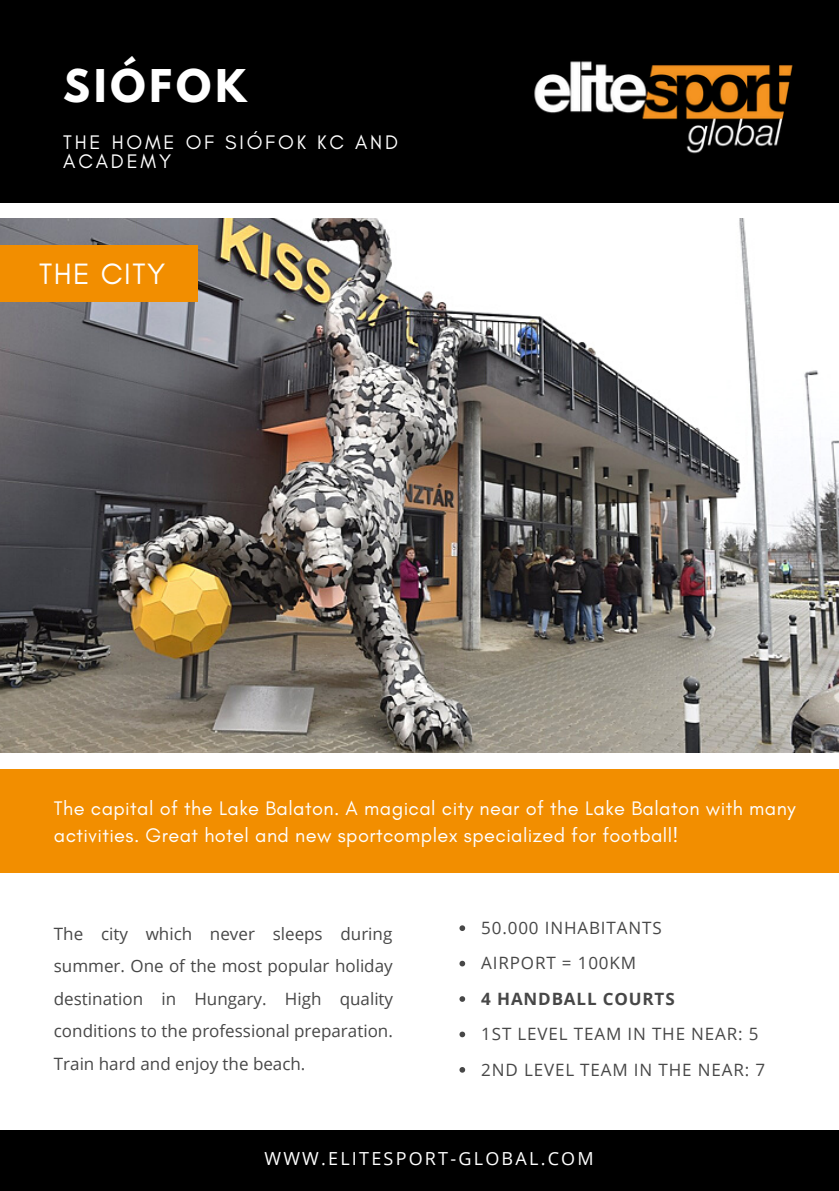
<style>
.page{position:relative;width:839px;height:1191px;background:#fff}
.page>*{position:absolute;margin:0;border:0;box-sizing:border-box;transform-origin:0 0}
.t1{font:700 40px "League Spartan";letter-spacing:.1em;color:#fff}
.t2{font:30px "Glacial Indifference";letter-spacing:.05em;color:#fff}
.t3{font:20px/27px "Glacial Indifference";letter-spacing:.02em;color:#fff}
.t4{font:20px/19.6px "Glacial Indifference";letter-spacing:.14em;color:#fff}
.t5{font:18px "Open Sans";letter-spacing:.125em;color:#fff}
.t6{font:17px/32.6px "Open Sans";letter-spacing:.05em;color:#474747}
.t7{font:700 17px "Open Sans";letter-spacing:.05em;color:#474747}
</style>
<div class="page">
<svg style="left:459px;top:925px;width:6px;height:6px"></svg>
<svg style="left:459px;top:961px;width:6px;height:5px"></svg>
<svg style="left:459px;top:996px;width:6px;height:6px"></svg>
<svg style="left:459px;top:1032px;width:6px;height:5px"></svg>
<svg style="left:459px;top:1067px;width:6px;height:6px"></svg>
<div style="left:0;top:769px;width:838px;height:104px;background:#f28e00"></div>
<div style="left:0;top:0;width:838px;height:203px;background:#000"></div>
<img style="left:534px;top:61px;width:259px;height:93px">
<img style="left:0;top:218px;width:838px;height:534px">
<div style="left:0;top:246px;width:197px;height:55px;background:#f28e00"></div>
<div style="left:0;top:1131px;width:838px;height:60px;background:#000"></div>
<h1 class="t1" style="left:63px;top:66px;width:185px">SIÓFOK</h1>
<p class="t4" style="left:63px;top:132px;width:336px">THE HOME OF SIÓFOK KC AND<br>ACADEMY</p>
<h2 class="t2" style="left:39px;top:256px;width:128px">THE CITY</h2>
<p class="t3" style="left:54px;top:794px;width:743px">The capital of the Lake Balaton. A magical city near of the Lake Balaton with many activities. Great hotel and new sportcomplex specialized for football!</p>
<p class="t6" style="left:54px;top:917px;width:341px;text-align:justify">The city which never sleeps during summer. One of the most popular holiday destination in Hungary. High quality conditions to the professional preparation.<br>Train hard and enjoy the beach.</p>
<p class="t6" style="left:481px;top:910px;width:182px;line-height:35.4px">50.000 INHABITANTS<br>AIRPORT = 100KM</p>
<p class="t7" style="left:481px;top:987px;width:195px">4 HANDBALL COURTS</p>
<p class="t6" style="left:481px;top:1016px;width:285px;line-height:35.4px">1ST LEVEL TEAM IN THE NEAR: 5<br>2ND LEVEL TEAM IN THE NEAR: 7</p>
<p class="t5" style="left:264px;top:1146px;width:331px">WWW.ELITESPORT-GLOBAL.COM</p>
</div>
